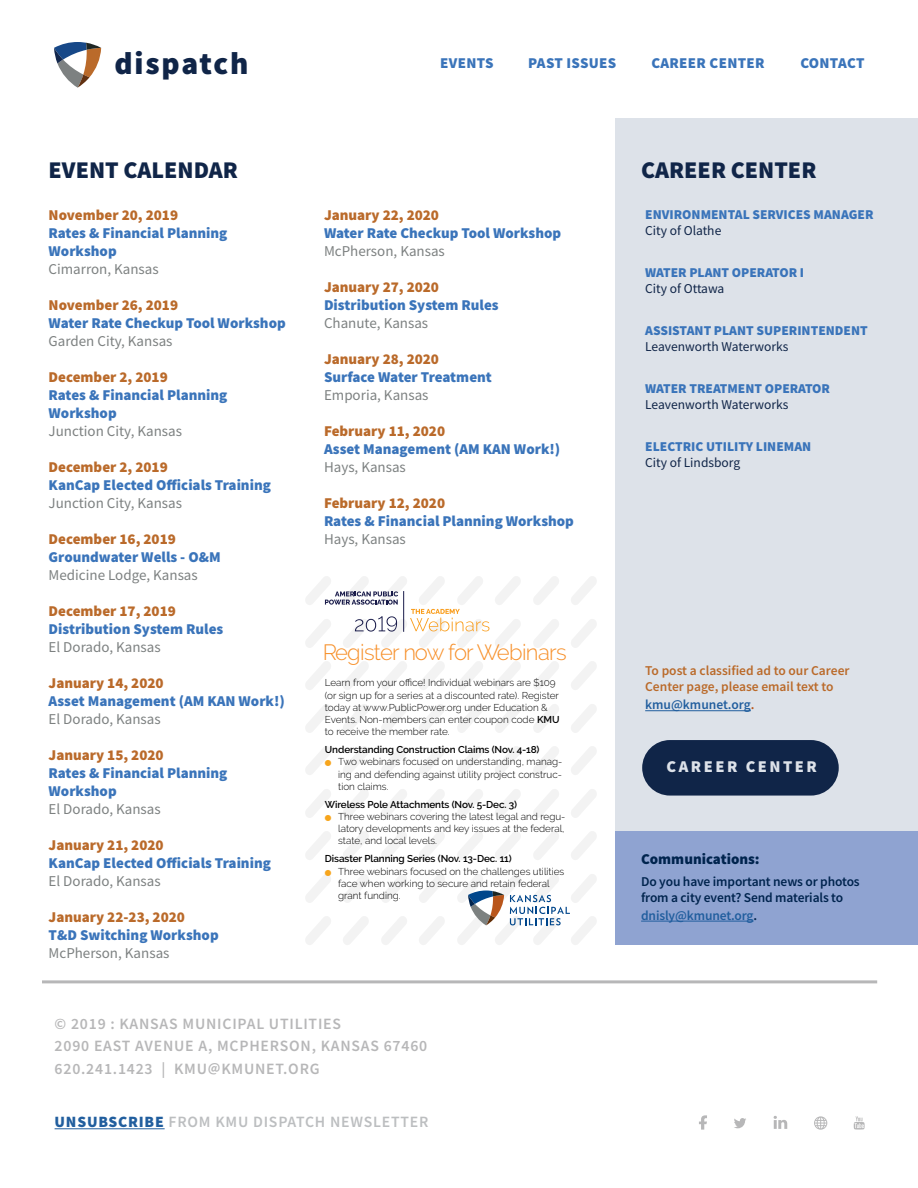
<style>
.page{position:relative;width:918px;height:1188px;background:#fff}
.page>*{position:absolute;margin:0;border:0;box-sizing:border-box;transform-origin:0 0}
.t1{font:900 31.5px "Source Sans Pro";letter-spacing:.06em;color:#102548}
.t2{font:900 24px "Source Sans Pro";color:#102548}
.t3{font:300 22.05px "Raleway";letter-spacing:-.03em;color:#f7902a}
.t4{font:900 16.5px "Source Sans Pro";letter-spacing:.15em;color:#dde2e9}
.t5{font:600 15.75px/22.5px "Source Sans Pro";letter-spacing:.05em;color:#b7b7b8}
.t6{font:600 15.75px "Source Sans Pro";letter-spacing:.05em;color:#bcbec0}
.t7{font:900 15px/18px "Source Sans Pro";color:#3a74ba}
.t8{font:15px "Source Sans Pro";color:#7d8181}
.t9{font:900 15px "Source Sans Pro";color:#ba6a2a}
.t10{font:900 15px "Source Sans Pro";letter-spacing:.02em;color:#3a74ba}
.t11{font:900 15px "Source Sans Pro";color:#00244e}
.t12{font:900 13.5px "Source Sans Pro";color:#3a74ba}
.t13{font:13.5px "Source Sans Pro";color:#102548}
.t14{font:600 13.5px/16.2px "Source Sans Pro";letter-spacing:-.01em;color:#00244e}
.t15{font:600 13.5px/16.2px "Source Sans Pro";color:#ba6a2a}
.t16{font:600 13.5px "Source Sans Pro";letter-spacing:-.01em;color:#215e9e}
.t17{font:300 9.9px/12.1px "Raleway";color:#000}
.t18{font:600 9.9px "Raleway";letter-spacing:-.01em;color:#000}
.s1{font-weight:600}
.s2{color:#f7a51c}
.s3{font-weight:900;color:#215e9e}
.s4{color:#b9571b}
.s5{color:#00244e}
</style>
<div class="page">
<div style="left:616px;top:118px;width:302px;height:714px;background:#dde2e9"></div>
<div style="left:616px;top:831px;width:302px;height:114px;background:#8fa3d1"></div>
<svg style="left:54px;top:42px;width:47px;height:46px"></svg>
<hr style="left:42px;top:980px;width:835px;height:3px;background:#b7b7b8">
<hr style="left:55px;top:1128px;width:110px;height:1px;background:#215e9e">
<svg style="left:854px;top:1116px;width:11px;height:14px"></svg>
<svg style="left:699px;top:1115px;width:8px;height:15px"></svg>
<svg style="left:734px;top:1118px;width:12px;height:10px"></svg>
<svg style="left:773px;top:1116px;width:14px;height:13px"></svg>
<svg style="left:814px;top:1116px;width:13px;height:14px"></svg>
<div style="left:642px;top:740px;width:197px;height:56px;background:#102548;border-radius:28px"></div>
<hr style="left:645px;top:710px;width:106px;height:1px;background:#215e9e">
<hr style="left:641px;top:921px;width:112px;height:1px;background:#215e9e">
<hr style="left:403px;top:591px;width:1px;height:41px;background:#191b4a">
<svg style="left:355px;top:616px;width:42px;height:16px"></svg>
<svg style="left:410px;top:609px;width:79px;height:22px"></svg>
<svg style="left:325px;top:591px;width:73px;height:14px"></svg>
<svg style="left:468px;top:891px;width:36px;height:34px"></svg>
<svg style="left:510px;top:895px;width:60px;height:30px"></svg>
<h1 class="t1" style="left:114px;top:42px;width:136px">dispatch</h1>
<h3 class="t7" style="left:440px;top:53px;width:55px">EVENTS</h3>
<h3 class="t10" style="left:528px;top:52px;width:89px">PAST ISSUES</h3>
<h3 class="t10" style="left:651px;top:52px;width:115px">CAREER CENTER</h3>
<h3 class="t7" style="left:800px;top:53px;width:66px">CONTACT</h3>
<h2 class="t2" style="left:49px;top:153px;width:191px">EVENT CALENDAR</h2>
<h2 class="t2" style="left:641px;top:153px;width:177px">CAREER CENTER</h2>
<h3 class="t9" style="left:49px;top:205px;width:131px">November 20, 2019</h3>
<h3 class="t7" style="left:49px;top:224px;width:180px">Rates &amp; Financial Planning<br>Workshop</h3>
<h3 class="t8" style="left:49px;top:260px;width:112px">Cimarron, Kansas</h3>
<h3 class="t9" style="left:49px;top:295px;width:131px">November 26, 2019</h3>
<h3 class="t7" style="left:49px;top:314px;width:239px">Water Rate Checkup Tool Workshop</h3>
<h3 class="t8" style="left:49px;top:332px;width:125px">Garden City, Kansas</h3>
<h3 class="t9" style="left:49px;top:367px;width:121px">December 2, 2019</h3>
<h3 class="t7" style="left:49px;top:386px;width:180px">Rates &amp; Financial Planning<br>Workshop</h3>
<h3 class="t8" style="left:49px;top:422px;width:135px">Junction City, Kansas</h3>
<h3 class="t9" style="left:49px;top:457px;width:121px">December 2, 2019</h3>
<h3 class="t7" style="left:49px;top:476px;width:224px">KanCap Elected Officials Training</h3>
<h3 class="t8" style="left:49px;top:494px;width:135px">Junction City, Kansas</h3>
<h3 class="t9" style="left:49px;top:529px;width:129px">December 16, 2019</h3>
<h3 class="t7" style="left:49px;top:548px;width:174px">Groundwater Wells - O&amp;M</h3>
<h3 class="t8" style="left:49px;top:566px;width:151px">Medicine Lodge, Kansas</h3>
<h3 class="t9" style="left:49px;top:601px;width:129px">December 17, 2019</h3>
<h3 class="t7" style="left:49px;top:620px;width:176px">Distribution System Rules</h3>
<h3 class="t8" style="left:49px;top:638px;width:114px">El Dorado, Kansas</h3>
<h3 class="t9" style="left:49px;top:673px;width:117px">January 14, 2020</h3>
<h3 class="t7" style="left:49px;top:692px;width:238px">Asset Management (AM KAN Work!)</h3>
<h3 class="t8" style="left:49px;top:710px;width:114px">El Dorado, Kansas</h3>
<h3 class="t9" style="left:49px;top:745px;width:117px">January 15, 2020</h3>
<h3 class="t7" style="left:49px;top:764px;width:180px">Rates &amp; Financial Planning<br>Workshop</h3>
<h3 class="t8" style="left:49px;top:800px;width:114px">El Dorado, Kansas</h3>
<h3 class="t9" style="left:49px;top:835px;width:117px">January 21, 2020</h3>
<h3 class="t7" style="left:49px;top:854px;width:224px">KanCap Elected Officials Training</h3>
<h3 class="t8" style="left:49px;top:872px;width:114px">El Dorado, Kansas</h3>
<h3 class="t9" style="left:49px;top:907px;width:138px">January 22-23, 2020</h3>
<h3 class="t7" style="left:49px;top:926px;width:172px">T&amp;D Switching Workshop</h3>
<h3 class="t8" style="left:49px;top:944px;width:122px">McPherson, Kansas</h3>
<h3 class="t9" style="left:324px;top:205px;width:117px">January 22, 2020</h3>
<h3 class="t7" style="left:324px;top:224px;width:239px">Water Rate Checkup Tool Workshop</h3>
<h3 class="t8" style="left:324px;top:242px;width:122px">McPherson, Kansas</h3>
<h3 class="t9" style="left:324px;top:277px;width:117px">January 27, 2020</h3>
<h3 class="t7" style="left:324px;top:296px;width:176px">Distribution System Rules</h3>
<h3 class="t8" style="left:324px;top:314px;width:106px">Chanute, Kansas</h3>
<h3 class="t9" style="left:324px;top:349px;width:117px">January 28, 2020</h3>
<h3 class="t7" style="left:324px;top:368px;width:169px">Surface Water Treatment</h3>
<h3 class="t8" style="left:324px;top:386px;width:106px">Emporia, Kansas</h3>
<h3 class="t9" style="left:324px;top:421px;width:123px">February 11, 2020</h3>
<h3 class="t7" style="left:324px;top:440px;width:238px">Asset Management (AM KAN Work!)</h3>
<h3 class="t8" style="left:324px;top:458px;width:83px">Hays, Kansas</h3>
<h3 class="t9" style="left:324px;top:493px;width:123px">February 12, 2020</h3>
<h3 class="t7" style="left:324px;top:512px;width:252px">Rates &amp; Financial Planning Workshop</h3>
<h3 class="t8" style="left:324px;top:530px;width:83px">Hays, Kansas</h3>
<h3 class="t3" style="left:323px;top:640px;width:245px">Register now for Webinars</h3>
<p class="t17" style="left:325px;top:677px;width:236px">Learn from your office! Individual webinars are $109 (or sign up for a series at a discounted rate). Register today at www.PublicPower.org under Education &amp; Events. Non-members can enter coupon code <span class="s1">KMU </span>to receive the member rate.</p>
<p class="t18" style="left:325px;top:744px;width:216px">Understanding Construction Claims (Nov. 4-18)</p>
<p class="t17" style="left:338px;top:756px;width:226px;text-align:justify;text-indent:-13px"><span class="s2">●</span> Two webinars focused on understanding, manag&shy;ing and defending against utility project construc&shy;tion claims.</p>
<p class="t18" style="left:325px;top:799px;width:194px">Wireless Pole Attachments (Nov. 5-Dec. 3)</p>
<p class="t17" style="left:338px;top:810px;width:229px;text-align:justify;text-indent:-13px"><span class="s2">●</span> Three webinars covering the latest legal and regu&shy;latory developments and key issues at the federal, state, and local levels.</p>
<p class="t18" style="left:325px;top:853px;width:188px">Disaster Planning Series (Nov. 13-Dec. 11)</p>
<p class="t17" style="left:338px;top:865px;width:228px;text-indent:-13px"><span class="s2">●</span> Three webinars focused on the challenges utilities face when working to secure and retain federal grant funding.</p>
<h3 class="t5" style="left:55px;top:1012px;width:374px">© 2019 : KANSAS MUNICIPAL UTILITIES<br>2090 EAST AVENUE A, MCPHERSON, KANSAS 67460<br>620.241.1423 | KMU@KMUNET.ORG</h3>
<h3 class="t6" style="left:55px;top:1112px;width:375px"><span class="s3">UNSUBSCRIBE</span> FROM KMU DISPATCH NEWSLETTER</h3>
<h3 class="t12" style="left:645px;top:205px;width:230px">ENVIRONMENTAL SERVICES MANAGER</h3>
<h3 class="t13" style="left:645px;top:222px;width:78px">City of Olathe</h3>
<h3 class="t12" style="left:645px;top:263px;width:161px">WATER PLANT OPERATOR I</h3>
<h3 class="t13" style="left:645px;top:280px;width:81px">City of Ottawa</h3>
<h3 class="t12" style="left:645px;top:321px;width:224px">ASSISTANT PLANT SUPERINTENDENT</h3>
<h3 class="t13" style="left:645px;top:338px;width:145px">Leavenworth Waterworks</h3>
<h3 class="t12" style="left:645px;top:379px;width:186px">WATER TREATMENT OPERATOR</h3>
<h3 class="t13" style="left:645px;top:396px;width:145px">Leavenworth Waterworks</h3>
<h3 class="t12" style="left:645px;top:437px;width:168px">ELECTRIC UTILITY LINEMAN</h3>
<h3 class="t13" style="left:645px;top:454px;width:97px">City of Lindsborg</h3>
<h3 class="t15" style="left:645px;top:662px;width:206px">To post a classified ad to our Career<br>Center page, please email text to</h3>
<h3 class="t16" style="left:645px;top:696px;width:111px">kmu@kmunet.org<span class="s4">.</span></h3>
<h3 class="t4" style="left:667px;top:755px;width:152px">CAREER CENTER</h3>
<h3 class="t11" style="left:641px;top:849px;width:120px">Communications:</h3>
<h3 class="t14" style="left:641px;top:873px;width:220px">Do you have important news or photos from a city event? Send materials to</h3>
<h3 class="t16" style="left:641px;top:906px;width:118px">dnisly@kmunet.org<span class="s5">.</span></h3>
</div>
